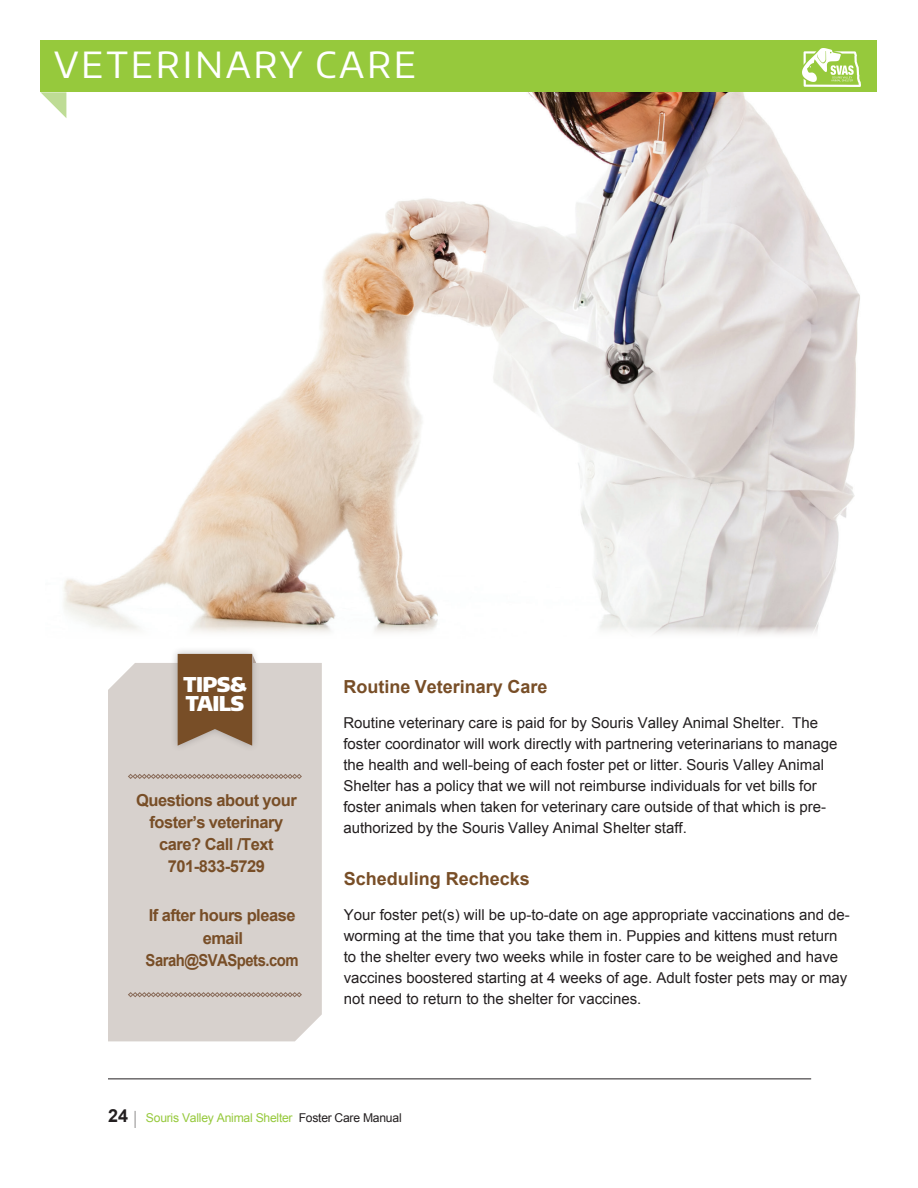
<style>
.page{position:relative;width:918px;height:1188px;background:#fff}
.page>*{position:absolute;margin:0;border:0;box-sizing:border-box;transform-origin:0 0}
.t1{font:36px "Encode Sans";letter-spacing:.08em;color:#fff}
.t2{font:900 20.4px/19.2px "Encode Sans";letter-spacing:-.03em;color:#fff}
.t3{font:700 18px "Arial";color:#784e27}
.t4{font:700 16.5px/22px "Arial";letter-spacing:-.03em;color:#784e27;text-align:center}
.t5{font:700 16.5px "Arial";letter-spacing:-.03em;color:#784e27}
.t6{font:15px/21px "Arial";color:#231f20}
.t7{font:12.15px "Arial";letter-spacing:-.02em;color:#96c93c}
.s1{font-style:inherit}
.s2{font-weight:700;font-size:18px;color:#231f20}
.s3{font-size:18.15px;color:#231f20}
.s4{color:#231f20}
</style>
<div class="page">
<img style="left:64px;top:92px;width:796px;height:543px">
<div style="left:40px;top:40px;width:838px;height:52px;background:#96c93c"></div>
<svg style="left:40px;top:92px;width:26px;height:26px"></svg>
<div style="left:108px;top:663px;width:214px;height:378px;background:#d7d1cd"></div>
<svg style="left:128px;top:774px;width:174px;height:5px"></svg>
<svg style="left:128px;top:992px;width:174px;height:5px"></svg>
<div style="left:170px;top:646px;width:90px;height:106px;background:#231f20;opacity:.25"></div>
<svg style="left:178px;top:654px;width:78px;height:92px;background:#835e3c"></svg>
<hr style="left:108px;top:1078px;width:703px;height:1px;background:#231f20">
<img style="left:803px;top:48px;width:57px;height:38px">
<h1 class="t1" style="left:54px;top:40px;width:364px">VETERINARY CARE</h1>
<h2 class="t2" style="left:183px;top:674px;width:65px">TIPS&amp;<br>TAILS</h2>
<p class="t4" style="left:136px;top:790px;width:162px">Questions about your foster’s veterinary care? Call /Text<br>701-833-5729</p>
<p class="t5" style="left:149px;top:905px;width:148px">If after hours please</p>
<p class="t4" style="left:146px;top:927px;width:154px;line-height:22.5px">email<br>Sarah@SVASpets.com</p>
<p class="t3" style="left:343px;top:675px;width:206px">Routine Veterinary Care</p>
<p class="t6" style="left:343px;top:713px;width:495px">Routine veterinary care is <span class="s1">paid for</span> by Souris Valley Animal Shelter. The foster coordinator will work directly with partnering veterinarians to manage the health and well-being of each foster pet or litter. Souris Valley Animal Shelter has a policy that we will not reimburse individuals for vet bills for foster animals when taken for veterinary care outside of that which is pre&shy;authorized by the Souris Valley Animal Shelter staff.</p>
<p class="t3" style="left:344px;top:867px;width:188px">Scheduling Rechecks</p>
<p class="t6" style="left:344px;top:905px;width:508px">Your foster pet(s) will be up-to-date on age appropriate vaccinations and de&shy;worming at the time that you take them in. Puppies and kittens must return to the shelter every two weeks while in foster care to be weighed and have vaccines boostered starting at 4 weeks of age. Adult foster pets may or may not need to return to the shelter for vaccines.</p>
<p class="t7" style="left:108px;top:1110px;width:295px"><span class="s2">24</span> <span class="s3">|</span> Souris Valley Animal Shelter <span class="s4">Foster Care Manual</span></p>
</div>
